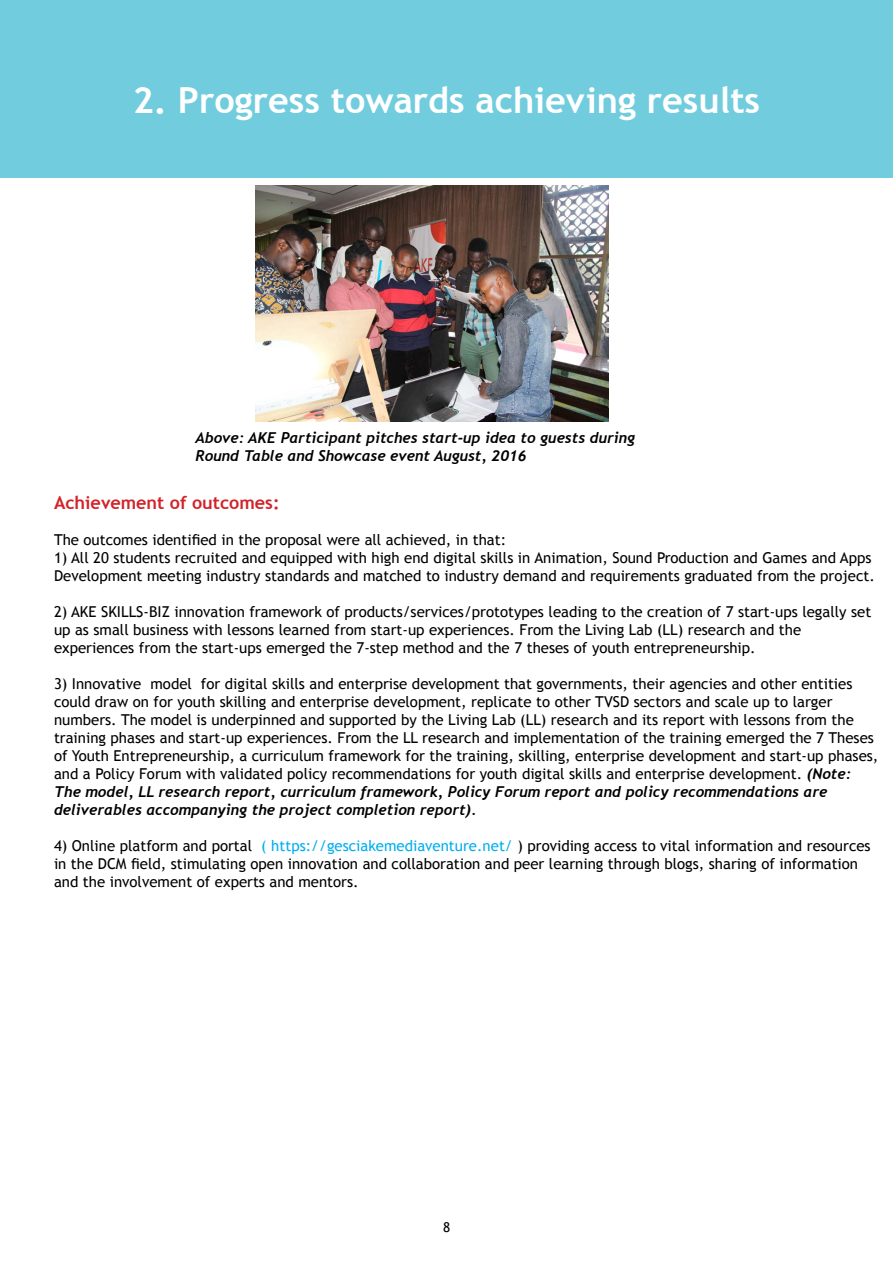
<style>
.page{position:relative;width:893px;height:1263px;background:#fff}
.page>*{position:absolute;margin:0;border:0;box-sizing:border-box;transform-origin:0 0}
.t1{font:700 36px "Trebuchet MS";color:#fff}
.t2{font:700 18px "Trebuchet MS";color:#d2232a}
.t3{font:15px/18px "Trebuchet MS";color:#000}
.t4{font:italic 700 15px/18px "Trebuchet";color:#000}
.t5{font:13.5px "Trebuchet MS";color:#000}
.s1{font-family:"Trebuchet";font-weight:700;font-style:italic}
.s2{color:#00aeef}
</style>
<div class="page">
<img style="left:255px;top:186px;width:354px;height:236px">
<div style="left:0;top:0;width:893px;height:177px;background:#71cdde"></div>
<h1 class="t1" style="left:133px;top:78px;width:629px">2. Progress towards achieving results</h1>
<p class="t4" style="left:196px;top:429px;width:441px">Above: AKE Participant pitches start-up idea to guests during<br>Round Table and Showcase event August, 2016</p>
<p class="t2" style="left:54px;top:491px;width:227px">Achievement of outcomes:</p>
<p class="t3" style="left:54px;top:531px;width:454px">The outcomes identified in the proposal were all achieved, in that:</p>
<p class="t3" style="left:54px;top:549px;width:822px">1) All 20 students recruited and equipped with high end digital skills in Animation, Sound Production and Games and Apps<br>Development meeting industry standards and matched to industry demand and requirements graduated from the project.</p>
<p class="t3" style="left:54px;top:603px;width:819px">2) AKE SKILLS-BIZ innovation framework of products/services/prototypes leading to the creation of 7 start-ups legally set up as small business with lessons learned from start-up experiences. From the Living Lab (LL) research and the experiences from the start-ups emerged the 7-step method and the 7 theses of youth entrepreneurship.</p>
<p class="t3" style="left:54px;top:675px;width:826px">3) Innovative model for digital skills and enterprise development that governments, their agencies and other entities could draw on for youth skilling and enterprise development, replicate to other TVSD sectors and scale up to larger numbers. The model is underpinned and supported by the Living Lab (LL) research and its report with lessons from the training phases and start-up experiences. From the LL research and implementation of the training emerged the 7 Theses of Youth Entrepreneurship, a curriculum framework for the training, skilling, enterprise development and start-up phases, and a Policy Forum with validated policy recommendations for youth digital skills and enterprise development. <span class="s1">(Note:</span></p>
<p class="t4" style="left:54px;top:782px;width:775px">The model, LL research report, curriculum framework, Policy Forum report and policy recommendations are deliverables accompanying the project completion report).</p>
<p class="t3" style="left:54px;top:837px;width:818px">4) Online platform and portal <span class="s2">( https://gesciakemediaventure.net/</span> ) providing access to vital information and resources in the DCM field, stimulating open innovation and collaboration and peer learning through blogs, sharing of information and the involvement of experts and mentors.</p>
<p class="t5" style="left:443px;top:1219px;width:9px">8</p>
</div>
